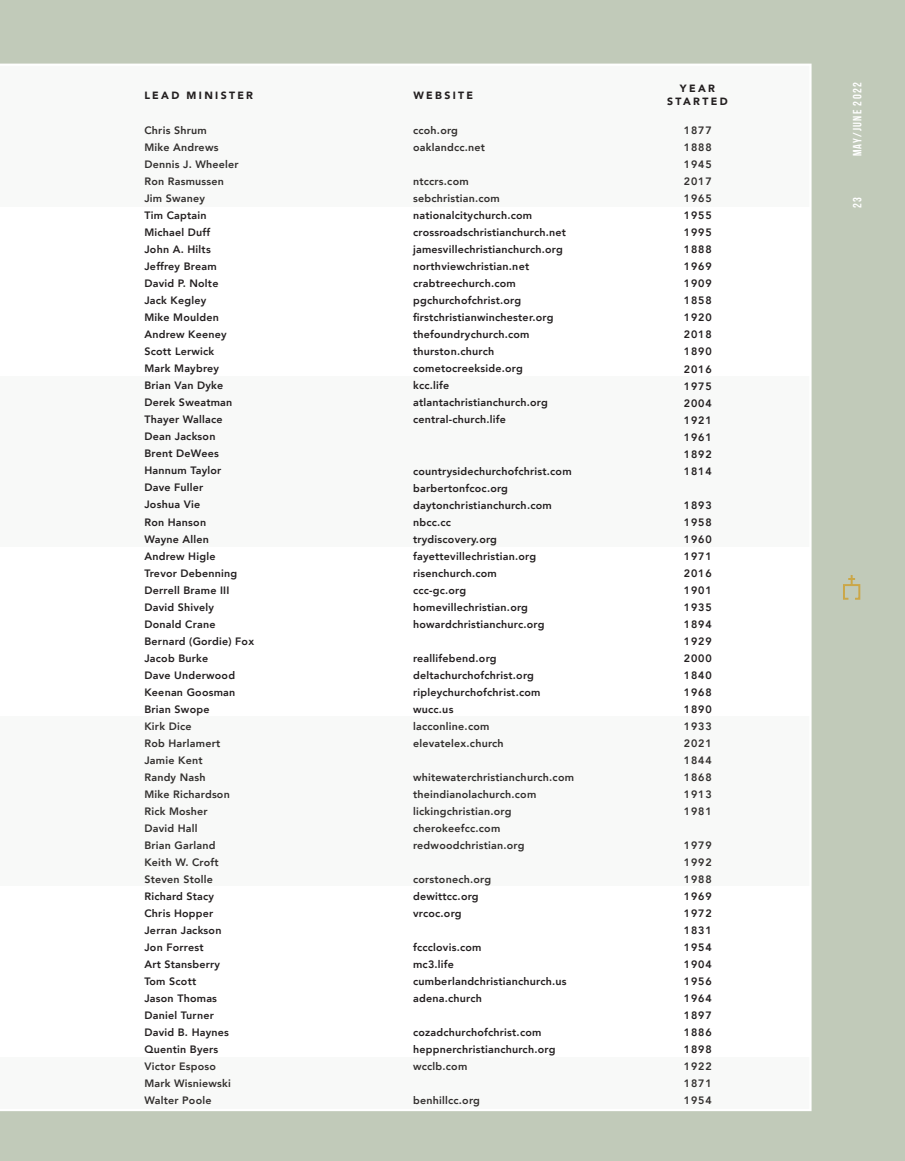
<style>
.page{position:relative;width:905px;height:1161px;background:#fff}
.page>*{position:absolute;margin:0;border:0;box-sizing:border-box;transform-origin:0 0}
.t1{font:700 12px "Bebas Neue";letter-spacing:.115em;color:#fff}
.t2{font:800 10.65px/17px "Avenir";letter-spacing:.02em;color:#231f20}
.t3{font:900 10.5px/13.2px "Avenir";letter-spacing:.22em;color:#231f20;text-align:center}
</style>
<div class="page">
<div style="left:0;top:0;width:904px;height:1161px;background:#c1cab9"></div>
<svg style="left:843px;top:575px;width:18px;height:25px"></svg>
<div style="left:0;top:64px;width:811px;height:1047px;background:#f8f9f8"></div>
<p class="t3" style="left:144px;top:88px;width:110px">LEAD MINISTER</p>
<p class="t3" style="left:413px;top:88px;width:61px">WEBSITE</p>
<p class="t3" style="left:667px;top:81px;width:62px">YEAR<br>STARTED</p>
<p class="t2" style="left:144px;top:122px;width:111px">Chris Shrum<br>Mike Andrews<br>Dennis J. Wheeler<br>Ron Rasmussen<br>Jim Swaney<br>Tim Captain<br>Michael Duff<br>John A. Hilts<br>Jeffrey Bream<br>David P. Nolte<br>Jack Kegley<br>Mike Moulden<br>Andrew Keeney<br>Scott Lerwick<br>Mark Maybrey<br>Brian Van Dyke<br>Derek Sweatman<br>Thayer Wallace<br>Dean Jackson<br>Brent DeWees<br>Hannum Taylor<br>Dave Fuller<br>Joshua Vie<br>Ron Hanson<br>Wayne Allen<br>Andrew Higle<br>Trevor Debenning<br>Derrell Brame III<br>David Shively<br>Donald Crane<br>Bernard (Gordie) Fox<br>Jacob Burke<br>Dave Underwood<br>Keenan Goosman<br>Brian Swope<br>Kirk Dice<br>Rob Harlamert<br>Jamie Kent<br>Randy Nash<br>Mike Richardson<br>Rick Mosher<br>David Hall<br>Brian Garland<br>Keith W. Croft<br>Steven Stolle<br>Richard Stacy<br>Chris Hopper<br>Jerran Jackson<br>Jon Forrest<br>Art Stansberry<br>Tom Scott<br>Jason Thomas<br>Daniel Turner<br>David B. Haynes<br>Quentin Byers<br>Victor Esposo<br>Mark Wisniewski<br>Walter Poole</p>
<p class="t2" style="left:413px;top:122px;width:73px">ccoh.org oaklandcc.net</p>
<p class="t2" style="left:413px;top:173px;width:154px">ntccrs.com<br>sebchristian.com nationalcitychurch.com crossroadschristianchurch.net jamesvillechristianchurch.org northviewchristian.net crabtreechurch.com pgchurchofchrist.org firstchristianwinchester.org thefoundrychurch.com thurston.church cometocreekside.org<br>kcc.life atlantachristianchurch.org central-church.life</p>
<p class="t2" style="left:413px;top:462px;width:160px">countrysidechurchofchrist.com barbertonfcoc.org daytonchristianchurch.com nbcc.cc<br>trydiscovery.org fayettevillechristian.org risenchurch.com<br>ccc-gc.org homevillechristian.org howardchristianchurc.org</p>
<p class="t2" style="left:413px;top:649px;width:129px">reallifebend.org deltachurchofchrist.org ripleychurchofchrist.com wucc.us<br>lacconline.com elevatelex.church</p>
<p class="t2" style="left:413px;top:769px;width:162px">whitewaterchristianchurch.com theindianolachurch.com lickingchristian.org cherokeefcc.com redwoodchristian.org</p>
<p class="t2" style="left:413px;top:871px;width:79px">corstonech.org dewittcc.org vrcoc.org</p>
<p class="t2" style="left:413px;top:939px;width:155px">fccclovis.com<br>mc3.life cumberlandchristianchurch.us adena.church</p>
<p class="t2" style="left:413px;top:1024px;width:144px">cozadchurchofchrist.com heppnerchristianchurch.org wcclb.com</p>
<p class="t2" style="left:413px;top:1092px;width:68px">benhillcc.org</p>
<p class="t2" style="left:684px;top:122px;width:29px;text-align:justify">1877<br>1888<br>1945<br>2017<br>1965<br>1955<br>1995<br>1888<br>1969<br>1909<br>1858<br>1920<br>2018<br>1890<br>2016<br>1975<br>2004<br>1921<br>1961<br>1892<br>1814</p>
<p class="t2" style="left:684px;top:496px;width:29px;text-align:justify">1893<br>1958<br>1960<br>1971<br>2016<br>1901<br>1935<br>1894<br>1929<br>2000<br>1840<br>1968<br>1890<br>1933<br>2021<br>1844<br>1868<br>1913<br>1981</p>
<p class="t2" style="left:684px;top:837px;width:29px;text-align:justify">1979<br>1992<br>1988<br>1969<br>1972<br>1831<br>1954<br>1904<br>1956<br>1964<br>1897<br>1886<br>1898<br>1922<br>1871<br>1954</p>
<p class="t1" style="left:850px;top:156px;width:75px;rotate:-90deg">MAY/JUNE 2022</p>
<p class="t1" style="left:850px;top:208px;width:12px;rotate:-90deg">23</p>
</div>
